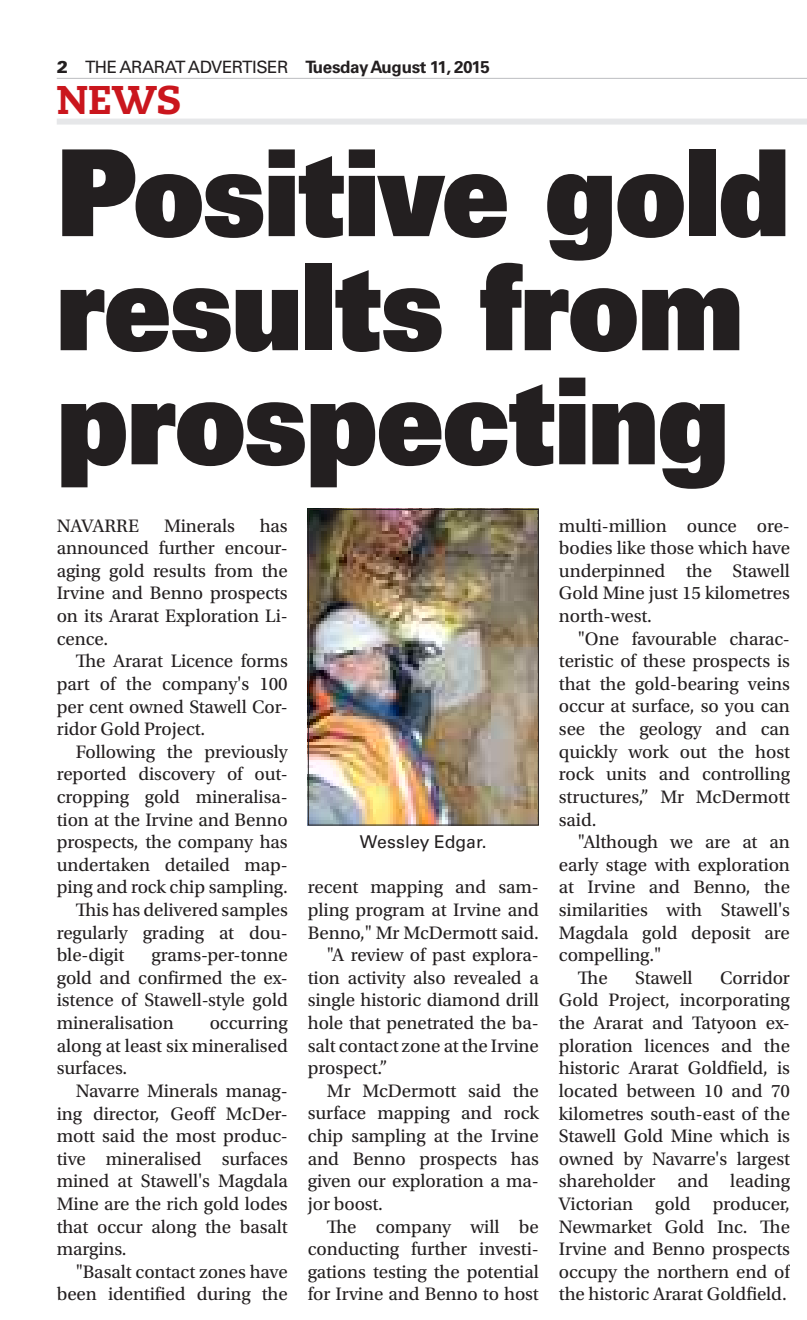
<style>
.page{position:relative;width:807px;height:1320px;background:#fff}
.page>*{position:absolute;margin:0;border:0;box-sizing:border-box;transform-origin:0 0}
.t1{font:120px/114px "Univers LT Std X Black";letter-spacing:-.015em;color:#231f20;scale:.9 1}
.t2{font:800 40px "Caecilia LT Std";color:#ca161d}
.t3{font:19px/22.6px "Utopia Std";letter-spacing:-.005em;color:#231f20;text-align:justify}
.t4{font:17.6px "Univers LT Std";color:#231f20}
.t5{font:700 17px "Univers LT Std";letter-spacing:-.02em;color:#231f20}
.s1{font-weight:900}
.s2{font-weight:400}
</style>
<div class="page">
<div style="left:57px;top:118px;width:749px;height:6px;background:#e6e7e9"></div>
<hr style="left:57px;top:78px;width:749px;height:1px;background:#bcbdc0">
<img style="left:310px;top:511px;width:226px;height:312px">
<div style="left:308px;top:509px;width:230px;height:316px;border:1px solid #231f20"></div>
<p class="t5" style="left:57px;top:57px;width:434px"><span class="s1">2</span> <span class="s2">THE ARARAT ADVERTISER</span> Tuesday August 11, 2015</p>
<h2 class="t2" style="left:57px;top:75px;width:126px">NEWS</h2>
<h1 class="t1" style="left:57px;top:133px;width:816px">Positive gold results from prospecting</h1>
<p class="t3" style="left:57px;top:514px;width:84px">NAVARRE</p>
<p class="t3" style="left:164px;top:514px;width:72px">Minerals</p>
<p class="t3" style="left:558px;top:514px;width:232px">multi-million ounce ore&shy;bodies like those which have underpinned the Stawell Gold Mine just 15 kilometres north-west.</p>
<p class="t3" style="left:558px;top:627px;width:232px;text-indent:19px">"One favourable charac&shy;teristic of these prospects is that the gold-bearing veins occur at surface, so you can see the geology and can quickly work out the host rock units and controlling structures,” Mr McDermott said.</p>
<p class="t3" style="left:577px;top:830px;width:213px">"Although we are at an</p>
<p class="t3" style="left:558px;top:853px;width:232px">early stage with exploration</p>
<p class="t3" style="left:558px;top:876px;width:232px">at Irvine and Benno, the</p>
<p class="t3" style="left:558px;top:898px;width:232px">similarities with Stawell's</p>
<p class="t3" style="left:558px;top:921px;width:232px">Magdala gold deposit are</p>
<p class="t3" style="left:558px;top:943px;width:104px">compelling."</p>
<p class="t3" style="left:577px;top:966px;width:31px">The</p>
<p class="t3" style="left:635px;top:966px;width:59px">Stawell</p>
<p class="t3" style="left:57px;top:514px;width:232px;text-indent:203px">has announced further encour&shy;aging gold results from the Irvine and Benno prospects on its Ararat Exploration Li&shy;cence.</p>
<p class="t3" style="left:57px;top:650px;width:232px;text-indent:19px">The Ararat Licence forms part of the company's 100 per cent owned Stawell Cor&shy;ridor Gold Project.</p>
<p class="t3" style="left:76px;top:740px;width:213px">Following the previously</p>
<p class="t3" style="left:57px;top:763px;width:232px">reported discovery of out-</p>
<p class="t3" style="left:57px;top:785px;width:232px">cropping gold mineralisa-</p>
<p class="t3" style="left:57px;top:808px;width:232px">tion at the Irvine and Benno</p>
<p class="t3" style="left:57px;top:830px;width:232px">prospects, the company has</p>
<p class="t3" style="left:57px;top:853px;width:232px">undertaken detailed map-</p>
<p class="t3" style="left:57px;top:876px;width:232px">ping and rock chip sampling.</p>
<p class="t3" style="left:76px;top:898px;width:213px">This has delivered samples</p>
<p class="t3" style="left:57px;top:921px;width:232px">regularly grading at dou-</p>
<p class="t3" style="left:57px;top:943px;width:69px">ble-digit</p>
<p class="t4" style="left:360px;top:831px;width:128px">Wessley Edgar.</p>
<p class="t3" style="left:308px;top:876px;width:232px">recent mapping and sam-</p>
<p class="t3" style="left:308px;top:898px;width:232px">pling program at Irvine and</p>
<p class="t3" style="left:308px;top:921px;width:232px">Benno," Mr McDermott said.</p>
<p class="t3" style="left:327px;top:943px;width:213px">"A review of past explora-</p>
<p class="t3" style="left:308px;top:966px;width:232px">tion activity also revealed a</p>
<p class="t3" style="left:308px;top:989px;width:232px">single historic diamond drill</p>
<p class="t3" style="left:308px;top:1011px;width:232px">hole that penetrated the ba-</p>
<p class="t3" style="left:308px;top:1034px;width:232px">salt contact zone at the Irvine</p>
<p class="t3" style="left:308px;top:1056px;width:81px">prospect.”</p>
<p class="t3" style="left:327px;top:1079px;width:213px">Mr McDermott said the</p>
<p class="t3" style="left:308px;top:1102px;width:232px">surface mapping and rock</p>
<p class="t3" style="left:308px;top:1124px;width:232px">chip sampling at the Irvine</p>
<p class="t3" style="left:308px;top:1147px;width:232px">and Benno prospects has</p>
<p class="t3" style="left:308px;top:1169px;width:232px">given our exploration a ma-</p>
<p class="t3" style="left:308px;top:1192px;width:77px">jor boost.</p>
<p class="t3" style="left:327px;top:1215px;width:213px">The company will be</p>
<p class="t3" style="left:308px;top:1237px;width:232px">conducting further investi-</p>
<p class="t3" style="left:308px;top:1260px;width:232px">gations testing the potential</p>
<p class="t3" style="left:308px;top:1282px;width:232px">for Irvine and Benno to host</p>
<p class="t3" style="left:57px;top:943px;width:232px;text-indent:95px">grams-per-tonne gold and confirmed the ex&shy;istence of Stawell-style gold mineralisation</p>
<p class="t3" style="left:558px;top:966px;width:232px;text-indent:161px">Corridor Gold Project, incorporating the Ararat and Tatyoon ex&shy;ploration licences and the historic Ararat Goldfield, is located between 10 and 70 kilometres south-east of the Stawell Gold Mine which is owned by Navarre's largest shareholder and leading Victorian gold producer, Newmarket Gold Inc. The Irvine and Benno prospects occupy the northern end of the historic Ararat Goldfield.</p>
<p class="t3" style="left:57px;top:1011px;width:232px;text-indent:153px">occurring along at least six mineralised surfaces.</p>
<p class="t3" style="left:57px;top:1079px;width:232px;text-indent:19px">Navarre Minerals manag&shy;ing director, Geoff McDer&shy;mott said the most produc&shy;tive mineralised surfaces mined at Stawell's Magdala Mine are the rich gold lodes that occur along the basalt margins.</p>
<p class="t3" style="left:57px;top:1260px;width:232px;text-align:right">"Basalt contact zones have been identified during the</p>
</div>
